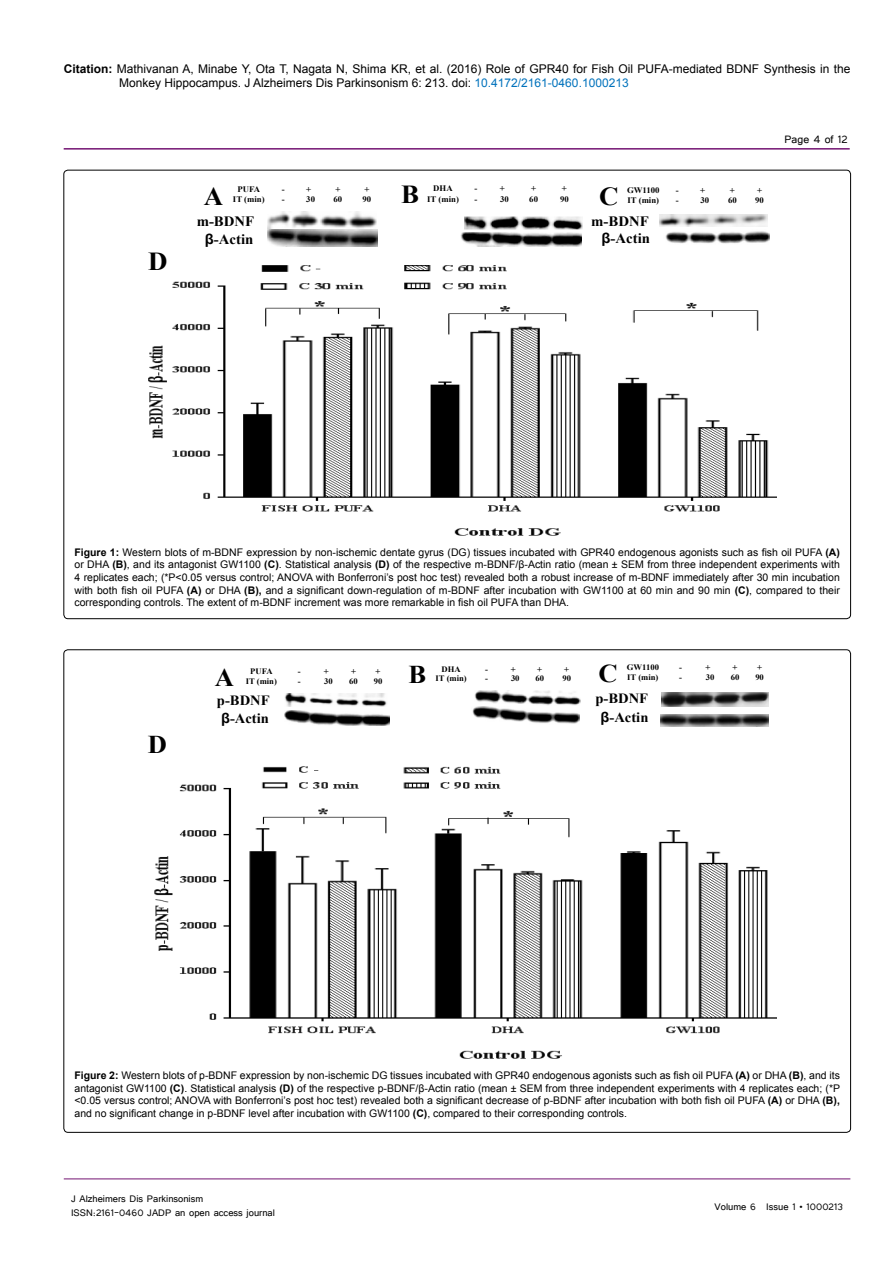
<style>
.page{position:relative;width:893px;height:1263px;background:#fff}
.page>*{position:absolute;margin:0;border:0;box-sizing:border-box;transform-origin:0 0}
.t1{font:700 25.95px "Times New Roman";color:#000;scale:1.04 1}
.t2{font:700 25.65px "Times New Roman";color:#000;scale:1.04 1}
.t3{font:700 14.25px "Times New Roman";color:#000;scale:1.04 1}
.t4{font:700 14.1px/17.9px "Times New Roman";color:#000;scale:1.04 1}
.t5{font:13.5px "Tunga";color:#000}
.t6{font:12px/14.4px "Arial";color:#000}
.t7{font:12px/14.4px "Tunga";color:#000}
.t8{font:10.5px/12.6px "Arial";color:#000;text-align:justify}
.t9{font:700 8.4px "Times New Roman";color:#000;scale:1.04 1}
.t10{font:700 8.25px "Times New Roman";color:#000;scale:1.04 1}
.s1{font-weight:700}
.s2{color:#0072bc}
.s3{font-family:"Arial"}
</style>
<div class="page">
<hr style="left:64px;top:148px;width:786px;height:2px;background:#741472">
<hr style="left:64px;top:1179px;width:786px;height:1px;background:#741472">
<img style="left:268px;top:212px;width:108px;height:16px">
<img style="left:465px;top:216px;width:117px;height:13px">
<img style="left:660px;top:214px;width:108px;height:13px">
<img style="left:268px;top:229px;width:110px;height:17px">
<img style="left:460px;top:232px;width:121px;height:15px">
<img style="left:665px;top:231px;width:104px;height:13px">
<img style="left:148px;top:265px;width:628px;height:271px">
<img style="left:284px;top:694px;width:103px;height:12px">
<img style="left:475px;top:691px;width:105px;height:14px">
<img style="left:662px;top:692px;width:106px;height:14px">
<img style="left:284px;top:711px;width:106px;height:15px">
<img style="left:472px;top:706px;width:107px;height:18px">
<img style="left:661px;top:714px;width:107px;height:13px">
<img style="left:154px;top:766px;width:622px;height:293px">
<p class="t6" style="left:119px;top:61px;width:733px;text-indent:-55px"><span class="s1">Citation:</span> Mathivanan A, Minabe Y, Ota T, Nagata N, Shima KR, et al. (2016) Role of GPR40 for Fish Oil PUFA-mediated BDNF Synthesis in the<br>Monkey Hippocampus. J Alzheimers Dis Parkinsonism 6: 213. doi: <span class="s2">10.4172/2161-0460.1000213</span></p>
<p class="t1" style="left:148px;top:244px;width:20px">D</p>
<p class="t1" style="left:204px;top:178px;width:20px">A</p>
<p class="t1" style="left:401px;top:176px;width:19px">B</p>
<p class="t1" style="left:599px;top:179px;width:20px">C</p>
<p class="t3" style="left:197px;top:211px;width:57px">m-BDNF</p>
<p class="t3" style="left:591px;top:211px;width:57px">m-BDNF</p>
<p class="t9" style="left:433px;top:183px;width:20px">DHA</p>
<p class="t9" style="left:474px;top:183px;width:4px">-</p>
<p class="t9" style="left:500px;top:183px;width:6px">+</p>
<p class="t9" style="left:531px;top:183px;width:6px">+</p>
<p class="t9" style="left:562px;top:183px;width:6px">+</p>
<p class="t9" style="left:427px;top:193px;width:32px">IT (min)</p>
<p class="t9" style="left:474px;top:193px;width:4px">-</p>
<p class="t9" style="left:500px;top:193px;width:10px">30</p>
<p class="t9" style="left:529px;top:193px;width:10px">60</p>
<p class="t9" style="left:560px;top:193px;width:10px">90</p>
<p class="t9" style="left:237px;top:183px;width:23px">PUFA</p>
<p class="t9" style="left:282px;top:183px;width:4px">-</p>
<p class="t9" style="left:306px;top:183px;width:6px">+</p>
<p class="t9" style="left:335px;top:183px;width:6px">+</p>
<p class="t9" style="left:364px;top:183px;width:6px">+</p>
<p class="t9" style="left:233px;top:193px;width:32px">IT (min)</p>
<p class="t9" style="left:282px;top:193px;width:4px">-</p>
<p class="t9" style="left:306px;top:193px;width:10px">30</p>
<p class="t9" style="left:333px;top:193px;width:10px">60</p>
<p class="t9" style="left:363px;top:193px;width:10px">90</p>
<p class="t9" style="left:627px;top:184px;width:33px">GW1100</p>
<p class="t9" style="left:676px;top:184px;width:4px">-</p>
<p class="t9" style="left:700px;top:184px;width:6px">+</p>
<p class="t9" style="left:730px;top:184px;width:6px">+</p>
<p class="t9" style="left:757px;top:184px;width:6px">+</p>
<p class="t9" style="left:627px;top:194px;width:32px">IT (min)</p>
<p class="t9" style="left:676px;top:194px;width:4px">-</p>
<p class="t9" style="left:700px;top:194px;width:10px">30</p>
<p class="t9" style="left:728px;top:194px;width:10px">60</p>
<p class="t9" style="left:755px;top:194px;width:10px">90</p>
<p class="t3" style="left:205px;top:229px;width:48px"><span class="s3">β</span>-Actin</p>
<p class="t3" style="left:601px;top:228px;width:48px"><span class="s3">β</span>-Actin</p>
<p class="t5" style="left:785px;top:131px;width:65px">Page 4 of 12</p>
<p class="t8" style="left:74px;top:546px;width:767px"><span class="s1">Figure 1:</span> Western blots of m-BDNF expression by non-ischemic dentate gyrus (DG) tissues incubated with GPR40 endogenous agonists such as fish oil PUFA <span class="s1">(A) </span>or DHA <span class="s1">(B)</span>, and its antagonist GW1100 <span class="s1">(C)</span>. Statistical analysis <span class="s1">(D)</span> of the respective m-BDNF/β-Actin ratio (mean ± SEM from three independent experiments with 4 replicates each; (*P&lt;0.05 versus control; ANOVA with Bonferroni’s post hoc test) revealed both a robust increase of m-BDNF immediately after 30 min incubation with both fish oil PUFA <span class="s1">(A)</span> or DHA <span class="s1">(B),</span> and a significant down-regulation of m-BDNF after incubation with GW1100 at 60 min and 90 min <span class="s1">(C)</span>, compared to their corresponding controls. The extent of m-BDNF increment was more remarkable in fish oil PUFA than DHA.</p>
<p class="t2" style="left:148px;top:726px;width:20px">D</p>
<p class="t10" style="left:627px;top:661px;width:32px">GW1100</p>
<p class="t10" style="left:679px;top:661px;width:4px">-</p>
<p class="t10" style="left:705px;top:661px;width:6px">+</p>
<p class="t10" style="left:732px;top:661px;width:6px">+</p>
<p class="t10" style="left:757px;top:661px;width:6px">+</p>
<p class="t10" style="left:627px;top:671px;width:32px">IT (min)</p>
<p class="t10" style="left:679px;top:671px;width:4px">-</p>
<p class="t10" style="left:706px;top:671px;width:10px">30</p>
<p class="t10" style="left:731px;top:671px;width:10px">60</p>
<p class="t10" style="left:755px;top:671px;width:10px">90</p>
<p class="t2" style="left:215px;top:660px;width:20px">A</p>
<p class="t2" style="left:409px;top:657px;width:19px">B</p>
<p class="t2" style="left:598px;top:655px;width:20px">C</p>
<p class="t4" style="left:595px;top:688px;width:52px">p-BDNF</p>
<p class="t10" style="left:442px;top:663px;width:20px">DHA</p>
<p class="t10" style="left:485px;top:663px;width:4px">-</p>
<p class="t10" style="left:511px;top:663px;width:6px">+</p>
<p class="t10" style="left:537px;top:663px;width:6px">+</p>
<p class="t10" style="left:564px;top:663px;width:6px">+</p>
<p class="t10" style="left:436px;top:673px;width:32px">IT (min)</p>
<p class="t10" style="left:485px;top:673px;width:4px">-</p>
<p class="t10" style="left:511px;top:673px;width:10px">30</p>
<p class="t10" style="left:535px;top:673px;width:10px">60</p>
<p class="t10" style="left:562px;top:673px;width:10px">90</p>
<p class="t10" style="left:250px;top:666px;width:23px">PUFA</p>
<p class="t10" style="left:298px;top:666px;width:4px">-</p>
<p class="t10" style="left:324px;top:666px;width:6px">+</p>
<p class="t10" style="left:351px;top:666px;width:6px">+</p>
<p class="t10" style="left:376px;top:666px;width:6px">+</p>
<p class="t10" style="left:246px;top:675px;width:32px">IT (min)</p>
<p class="t10" style="left:298px;top:675px;width:4px">-</p>
<p class="t10" style="left:324px;top:675px;width:10px">30</p>
<p class="t10" style="left:349px;top:675px;width:10px">60</p>
<p class="t10" style="left:374px;top:675px;width:10px">90</p>
<p class="t4" style="left:217px;top:691px;width:52px">p-BDNF <span class="s3">β</span>-Actin</p>
<p class="t4" style="left:601px;top:708px;width:48px"><span class="s3">β</span>-Actin</p>
<p class="t8" style="left:74px;top:1069px;width:767px"><span class="s1">Figure 2:</span> Western blots of p-BDNF expression by non-ischemic DG tissues incubated with GPR40 endogenous agonists such as fish oil PUFA <span class="s1">(A)</span> or DHA <span class="s1">(B)</span>, and its antagonist GW1100 <span class="s1">(C)</span>. Statistical analysis <span class="s1">(D)</span> of the respective p-BDNF/β-Actin ratio (mean ± SEM from three independent experiments with 4 replicates each; (*P &lt;0.05 versus control; ANOVA with Bonferroni’s post hoc test) revealed both a significant decrease of p-BDNF after incubation with both fish oil PUFA <span class="s1">(A)</span> or DHA <span class="s1">(B), </span>and no significant change in p-BDNF level after incubation with GW1100 <span class="s1">(C)</span>, compared to their corresponding controls.</p>
<p class="t7" style="left:71px;top:1190px;width:205px">J Alzheimers Dis Parkinsonism<br>ISSN:2161-0460 JADP an open access journal</p>
<p class="t7" style="left:714px;top:1199px;width:130px">Volume 6 Issue 1 • 1000213</p>
</div>
